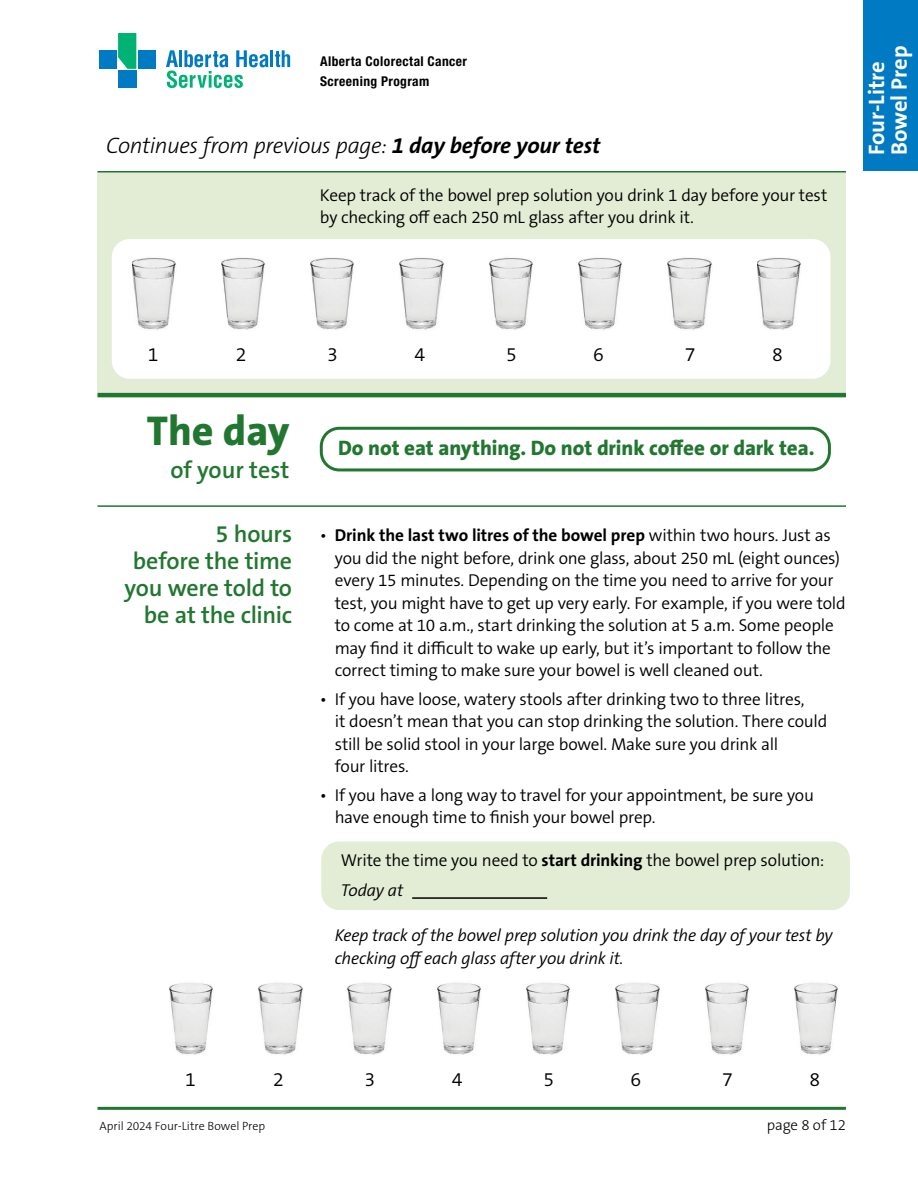
<style>
.page{position:relative;width:918px;height:1188px;background:#fff}
.page>*{position:absolute;margin:0;border:0;box-sizing:border-box;transform-origin:0 0}
.t1{font:800 42px "The Sans B W8";color:#227730}
.t2{font:600 24px/27px "The Sans B W6";letter-spacing:-.01em;color:#227730;text-align:right}
.t3{font:italic 300 22.5px "The Sans B W3";letter-spacing:-.015em;color:#000}
.t4{font:700 22.5px/22.5px "The Sans B W7";color:#fff}
.t5{font:800 21px "The Sans B W8";letter-spacing:-.005em;color:#227730}
.t6{font:300 19.5px "The Sans B W4";color:#000}
.t7{font:300 17.25px/22.5px "The Sans B W4";letter-spacing:-.015em;color:#000}
.t8{font:italic 300 17.25px/22.5px "The Sans B W4";letter-spacing:-.015em;color:#000}
.t9{font:700 17.25px "The Sans B W7";letter-spacing:-.005em;color:#000}
.t10{font:300 15px "The Sans B W3";letter-spacing:-.005em;color:#000}
.t11{font:700 condensed 13.5px/19.5px "Helvetica Neue LT Std";letter-spacing:.03em;color:#000}
.t12{font:300 12px "The Sans B W3";color:#000}
.s1{font-family:"The Sans B W7";font-weight:700}
.s2{font-family:"The Sans B W4";font-weight:300}
.s3{font-style:italic}
</style>
<div class="page">
<svg style="left:166px;top:50px;width:124px;height:38px"></svg>
<div style="left:99px;top:50px;width:17px;height:19px;background:#007ac2"></div>
<div style="left:138px;top:50px;width:17px;height:19px;background:#007ac2"></div>
<div style="left:118px;top:71px;width:18px;height:17px;background:#007ac2"></div>
<svg style="left:118px;top:33px;width:18px;height:36px"></svg>
<hr style="left:98px;top:1107px;width:748px;height:3px;background:#227730">
<div style="left:863px;top:0;width:55px;height:171px;background:#007bc3"></div>
<div style="left:98px;top:172px;width:748px;height:221px;background:#e3edd6"></div>
<hr style="left:98px;top:171px;width:748px;height:1px;background:#227730">
<hr style="left:98px;top:505px;width:748px;height:2px;background:#227730">
<div style="left:112px;top:239px;width:718px;height:140px;background:#fff;border-radius:18px"></div>
<img style="left:132px;top:259px;width:44px;height:71px">
<svg style="left:167px;top:273px;width:6px;height:51px"></svg>
<svg style="left:134px;top:276px;width:5px;height:42px"></svg>
<svg style="left:136px;top:258px;width:37px;height:4px"></svg>
<img style="left:221px;top:259px;width:44px;height:71px">
<svg style="left:256px;top:273px;width:7px;height:51px"></svg>
<svg style="left:223px;top:276px;width:5px;height:42px"></svg>
<svg style="left:226px;top:258px;width:37px;height:4px"></svg>
<img style="left:311px;top:259px;width:43px;height:71px">
<svg style="left:345px;top:273px;width:7px;height:51px"></svg>
<svg style="left:312px;top:276px;width:6px;height:42px"></svg>
<svg style="left:315px;top:258px;width:37px;height:4px"></svg>
<img style="left:400px;top:259px;width:44px;height:71px">
<svg style="left:434px;top:273px;width:7px;height:51px"></svg>
<svg style="left:402px;top:276px;width:5px;height:42px"></svg>
<svg style="left:404px;top:258px;width:37px;height:4px"></svg>
<img style="left:489px;top:259px;width:44px;height:71px">
<svg style="left:524px;top:273px;width:6px;height:51px"></svg>
<svg style="left:491px;top:276px;width:5px;height:42px"></svg>
<svg style="left:494px;top:258px;width:37px;height:4px"></svg>
<img style="left:579px;top:259px;width:43px;height:71px">
<svg style="left:613px;top:273px;width:7px;height:51px"></svg>
<svg style="left:580px;top:276px;width:5px;height:42px"></svg>
<svg style="left:583px;top:258px;width:37px;height:4px"></svg>
<img style="left:668px;top:259px;width:44px;height:71px">
<svg style="left:702px;top:273px;width:7px;height:51px"></svg>
<svg style="left:670px;top:276px;width:5px;height:42px"></svg>
<svg style="left:672px;top:258px;width:37px;height:4px"></svg>
<img style="left:757px;top:259px;width:44px;height:71px">
<svg style="left:792px;top:273px;width:6px;height:51px"></svg>
<svg style="left:759px;top:276px;width:5px;height:42px"></svg>
<svg style="left:762px;top:258px;width:37px;height:4px"></svg>
<hr style="left:98px;top:393px;width:748px;height:4px;background:#227730">
<div style="left:320px;top:427px;width:511px;height:44px;border:3px solid #227730;border-radius:18px"></div>
<div style="left:321px;top:841px;width:529px;height:69px;background:#e3edd6;border-radius:18px"></div>
<hr style="left:412px;top:897px;width:135px;height:2px;background:#000">
<img style="left:169px;top:983px;width:44px;height:72px">
<img style="left:259px;top:983px;width:44px;height:72px">
<img style="left:348px;top:983px;width:44px;height:72px">
<img style="left:437px;top:983px;width:44px;height:72px">
<img style="left:527px;top:983px;width:43px;height:72px">
<img style="left:616px;top:983px;width:44px;height:72px">
<img style="left:705px;top:983px;width:44px;height:72px">
<img style="left:794px;top:983px;width:44px;height:72px">
<p class="t11" style="left:320px;top:51px;width:148px">Alberta Colorectal Cancer<br>Screening Program</p>
<h3 class="t4" style="left:866px;top:155px;width:111px;rotate:-90deg">Four-Litre<br>Bowel Prep</h3>
<p class="t7" style="left:320px;top:184px;width:509px">Keep track of the bowel prep solution you drink 1 day before your test by checking off each 250 mL glass after you drink it.</p>
<h3 class="t3" style="left:106px;top:132px;width:496px">Continues from previous page: <span class="s1">1 day before your test</span></h3>
<p class="t6" style="left:148px;top:341px;width:12px">1</p>
<p class="t6" style="left:236px;top:341px;width:12px">2</p>
<p class="t6" style="left:327px;top:341px;width:12px">3</p>
<p class="t6" style="left:415px;top:341px;width:12px">4</p>
<p class="t6" style="left:506px;top:341px;width:12px">5</p>
<p class="t6" style="left:593px;top:341px;width:12px">6</p>
<p class="t6" style="left:685px;top:341px;width:12px">7</p>
<p class="t6" style="left:772px;top:341px;width:12px">8</p>
<h1 class="t1" style="left:147px;top:404px;width:144px">The day</h1>
<h2 class="t2" style="left:170px;top:457px;width:121px">of your test</h2>
<h2 class="t2" style="left:125px;top:520px;width:169px">5 hours<br>before the time you were told to be at the clinic</h2>
<p class="t5" style="left:338px;top:434px;width:478px">Do not eat anything. Do not drink coffee or dark tea.</p>
<p class="t9" style="left:320px;top:524px;width:512px"><span class="s2">•</span> Drink the last two litres of the bowel prep <span class="s2">within two hours. Just as</span></p>
<p class="t7" style="left:335px;top:547px;width:512px">you did the night before, drink one glass, about 250 mL (eight ounces) every 15 minutes. Depending on the time you need to arrive for your test, you might have to get up very early. For example, if you were told to come at 10 a.m., start drinking the solution at 5 a.m. Some people may find it difficult to wake up early, but it’s important to follow the correct timing to make sure your bowel is well cleaned out.</p>
<p class="t7" style="left:335px;top:688px;width:494px;text-indent:-15px">• If you have loose, watery stools after drinking two to three litres,<br>it doesn’t mean that you can stop drinking the solution. There could still be solid stool in your large bowel. Make sure you drink all<br>four litres.</p>
<p class="t7" style="left:335px;top:784px;width:481px;text-indent:-15px">• If you have a long way to travel for your appointment, be sure you have enough time to finish your bowel prep.</p>
<p class="t7" style="left:341px;top:845px;width:485px;line-height:30px">Write the time you need to <span class="s1">start drinking</span> the bowel prep solution:<br><span class="s3">Today at</span></p>
<p class="t8" style="left:335px;top:925px;width:499px">Keep track of the bowel prep solution you drink the day of your test by checking off each glass after you drink it.</p>
<p class="t6" style="left:185px;top:1067px;width:12px">1</p>
<p class="t6" style="left:273px;top:1067px;width:12px">2</p>
<p class="t6" style="left:365px;top:1067px;width:12px">3</p>
<p class="t6" style="left:452px;top:1067px;width:12px">4</p>
<p class="t6" style="left:543px;top:1067px;width:12px">5</p>
<p class="t6" style="left:631px;top:1067px;width:12px">6</p>
<p class="t6" style="left:722px;top:1067px;width:12px">7</p>
<p class="t6" style="left:809px;top:1067px;width:12px">8</p>
<p class="t12" style="left:99px;top:1118px;width:167px">April 2024 Four-Litre Bowel Prep</p>
<p class="t10" style="left:767px;top:1115px;width:81px">page 8 of 12</p>
</div>
